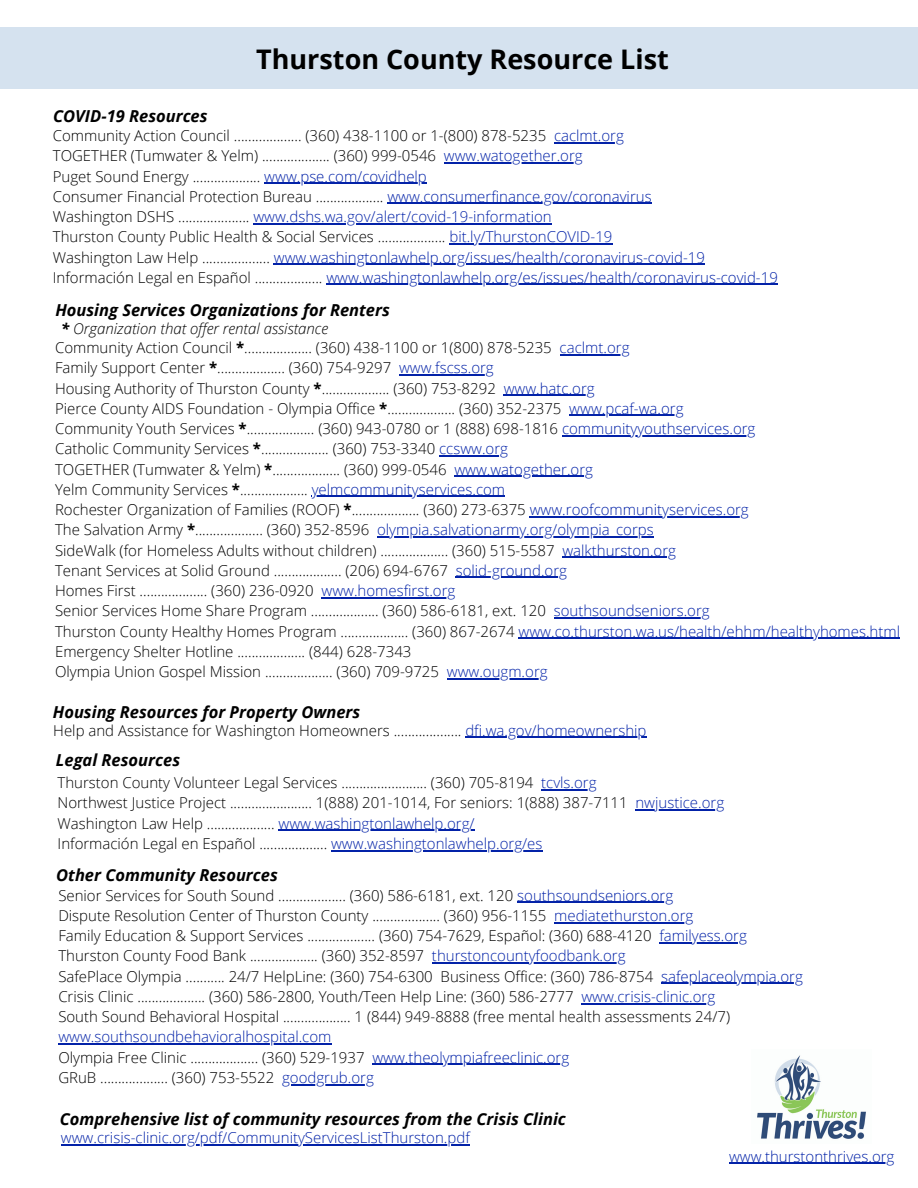
<style>
.page{position:relative;width:918px;height:1188px;background:#fff}
.page>*{position:absolute;margin:0;border:0;box-sizing:border-box;transform-origin:0 0}
.t1{font:700 27px "Open Sans";color:#000}
.t2{font:italic 700 16.5px "Open Sans";color:#000}
.t3{font:300 15px/20.2px "Open Sans";color:#000}
.t4{font:300 15px "Open Sans";color:#0322a8}
.t5{font:italic 300 15px "Open Sans";color:#000}
.s1{color:#0322a8}
.s2{font-weight:700}
</style>
<div class="page">
<div style="left:0;top:27px;width:918px;height:62px;background:#d5e2ef"></div>
<hr style="left:560px;top:354px;width:69px;height:1px;background:#0322a8">
<hr style="left:399px;top:374px;width:95px;height:2px;background:#0322a8">
<hr style="left:504px;top:395px;width:91px;height:1px;background:#0322a8">
<hr style="left:569px;top:415px;width:115px;height:1px;background:#0322a8">
<hr style="left:562px;top:435px;width:193px;height:1px;background:#0322a8">
<hr style="left:439px;top:455px;width:69px;height:2px;background:#0322a8">
<hr style="left:454px;top:476px;width:139px;height:1px;background:#0322a8">
<hr style="left:312px;top:496px;width:193px;height:1px;background:#0322a8">
<hr style="left:530px;top:516px;width:219px;height:1px;background:#0322a8">
<hr style="left:377px;top:536px;width:277px;height:2px;background:#0322a8">
<hr style="left:562px;top:557px;width:114px;height:1px;background:#0322a8">
<hr style="left:456px;top:577px;width:111px;height:1px;background:#0322a8">
<hr style="left:322px;top:597px;width:133px;height:1px;background:#0322a8">
<hr style="left:554px;top:617px;width:156px;height:2px;background:#0322a8">
<hr style="left:519px;top:638px;width:381px;height:1px;background:#0322a8">
<hr style="left:447px;top:678px;width:101px;height:1px;background:#0322a8">
<img style="left:757px;top:1055px;width:109px;height:84px">
<hr style="left:554px;top:142px;width:70px;height:1px;background:#0322a8">
<hr style="left:444px;top:162px;width:139px;height:2px;background:#0322a8">
<hr style="left:264px;top:183px;width:163px;height:1px;background:#0322a8">
<hr style="left:387px;top:203px;width:265px;height:1px;background:#0322a8">
<hr style="left:253px;top:223px;width:299px;height:1px;background:#0322a8">
<hr style="left:449px;top:243px;width:163px;height:2px;background:#0322a8">
<hr style="left:274px;top:264px;width:431px;height:1px;background:#0322a8">
<hr style="left:326px;top:284px;width:452px;height:1px;background:#0322a8">
<hr style="left:517px;top:902px;width:156px;height:1px;background:#0322a8">
<hr style="left:554px;top:922px;width:139px;height:1px;background:#0322a8">
<hr style="left:659px;top:942px;width:88px;height:1px;background:#0322a8">
<hr style="left:432px;top:963px;width:194px;height:1px;background:#0322a8">
<hr style="left:661px;top:983px;width:142px;height:1px;background:#0322a8">
<hr style="left:581px;top:1003px;width:134px;height:1px;background:#0322a8">
<hr style="left:58px;top:1044px;width:273px;height:1px;background:#0322a8">
<hr style="left:372px;top:1064px;width:197px;height:1px;background:#0322a8">
<hr style="left:282px;top:1084px;width:92px;height:1px;background:#0322a8">
<hr style="left:465px;top:737px;width:181px;height:1px;background:#0322a8">
<hr style="left:61px;top:1145px;width:409px;height:1px;background:#0322a8">
<hr style="left:541px;top:789px;width:56px;height:1px;background:#0322a8">
<hr style="left:635px;top:810px;width:89px;height:1px;background:#0322a8">
<hr style="left:279px;top:830px;width:196px;height:1px;background:#0322a8">
<hr style="left:331px;top:850px;width:211px;height:1px;background:#0322a8">
<hr style="left:729px;top:1163px;width:165px;height:1px;background:#0322a8">
<p class="t2" style="left:53px;top:104px;width:156px">COVID-19 Resources</p>
<h1 class="t1" style="left:256px;top:40px;width:414px">Thurston County Resource List</h1>
<p class="t3" style="left:53px;top:125px;width:727px">Community Action Council ................... (360) 438-1100 or 1-(800) 878-5235 <span class="s1">caclmt.org<br></span>TOGETHER (Tumwater &amp; Yelm) ................... (360) 999-0546 <span class="s1">www.watogether.org<br></span>Puget Sound Energy ................... <span class="s1">www.pse.com/covidhelp<br></span>Consumer Financial Protection Bureau ................... <span class="s1">www.consumerfinance.gov/coronavirus<br></span>Washington DSHS .................... <span class="s1">www.dshs.wa.gov/alert/covid-19-information<br></span>Thurston County Public Health &amp; Social Services ................... <span class="s1">bit.ly/ThurstonCOVID-19<br></span>Washington Law Help ................... <span class="s1">www.washingtonlawhelp.org/issues/health/coronavirus-covid-19<br></span>Información Legal en Español ................... <span class="s1">www.washingtonlawhelp.org/es/issues/health/coronavirus-covid-19</span></p>
<p class="t2" style="left:55px;top:298px;width:336px">Housing Services Organizations for Renters</p>
<p class="t5" style="left:61px;top:318px;width:269px"><span class="s2">*</span> Organization that offer rental assistance</p>
<p class="t3" style="left:55px;top:337px;width:847px">Community Action Council <span class="s2">*</span>................... (360) 438-1100 or 1(800) 878-5235 <span class="s1">caclmt.org<br></span>Family Support Center <span class="s2">*</span>................... (360) 754-9297 <span class="s1">www.fscss.org<br></span>Housing Authority of Thurston County <span class="s2">*</span>................... (360) 753-8292 <span class="s1">www.hatc.org<br></span>Pierce County AIDS Foundation - Olympia Office <span class="s2">*</span>................... (360) 352-2375 <span class="s1">www.pcaf-wa.org<br></span>Community Youth Services <span class="s2">*</span>................... (360) 943-0780 or 1 (888) 698-1816 <span class="s1">communityyouthservices.org<br></span>Catholic Community Services <span class="s2">*</span>................... (360) 753-3340 <span class="s1">ccsww.org<br></span>TOGETHER (Tumwater &amp; Yelm) <span class="s2">*</span>................... (360) 999-0546 <span class="s1">www.watogether.org<br></span>Yelm Community Services <span class="s2">*</span>................... <span class="s1">yelmcommunityservices.com<br></span>Rochester Organization of Families (ROOF) <span class="s2">*</span>................... (360) 273-6375 <span class="s1">www.roofcommunityservices.org<br></span>The Salvation Army <span class="s2">*</span>................... (360) 352-8596 <span class="s1">olympia.salvationarmy.org/olympia_corps<br></span>SideWalk (for Homeless Adults without children) ................... (360) 515-5587 <span class="s1">walkthurston.org<br></span>Tenant Services at Solid Ground ................... (206) 694-6767 <span class="s1">solid-ground.org<br></span>Homes First ................... (360) 236-0920 <span class="s1">www.homesfirst.org<br></span>Senior Services Home Share Program ................... (360) 586-6181, ext. 120 <span class="s1">southsoundseniors.org<br></span>Thurston County Healthy Homes Program ................... (360) 867-2674 <span class="s1">www.co.thurston.wa.us/health/ehhm/healthyhomes.html </span>Emergency Shelter Hotline ................... (844) 628-7343<br>Olympia Union Gospel Mission ................... (360) 709-9725 <span class="s1">www.ougm.org</span></p>
<p class="t2" style="left:53px;top:701px;width:309px">Housing Resources for Property Owners</p>
<p class="t3" style="left:53px;top:720px;width:595px">Help and Assistance for Washington Homeowners ................... <span class="s1">dfi.wa.gov/homeownership</span></p>
<p class="t2" style="left:56px;top:748px;width:126px">Legal Resources</p>
<p class="t3" style="left:58px;top:772px;width:668px">Thurston County Volunteer Legal Services ........................ (360) 705-8194 <span class="s1">tcvls.org<br></span>Northwest Justice Project ....................... 1(888) 201-1014, For seniors: 1(888) 387-7111 <span class="s1">nwjustice.org </span>Washington Law Help ................... <span class="s1">www.washingtonlawhelp.org/<br></span>Información Legal en Español ................... <span class="s1">www.washingtonlawhelp.org/es</span></p>
<p class="t2" style="left:56px;top:864px;width:223px">Other Community Resources</p>
<p class="t3" style="left:58px;top:885px;width:746px">Senior Services for South Sound ................... (360) 586-6181, ext. 120 <span class="s1">southsoundseniors.org<br></span>Dispute Resolution Center of Thurston County ................... (360) 956-1155 <span class="s1">mediatethurston.org<br></span>Family Education &amp; Support Services ................... (360) 754-7629, Español: (360) 688-4120 <span class="s1">familyess.org </span>Thurston County Food Bank ................... (360) 352-8597 <span class="s1">thurstoncountyfoodbank.org<br></span>SafePlace Olympia ........... 24/7 HelpLine: (360) 754-6300 Business Office: (360) 786-8754 <span class="s1">safeplaceolympia.org </span>Crisis Clinic ................... (360) 586-2800, Youth/Teen Help Line: (360) 586-2777 <span class="s1">www.crisis-clinic.org<br></span>South Sound Behavioral Hospital ................... 1 (844) 949-8888 (free mental health assessments 24/7)</p>
<p class="t3" style="left:58px;top:1026px;width:512px"><span class="s1">www.southsoundbehavioralhospital.com<br></span>Olympia Free Clinic ................... (360) 529-1937 <span class="s1">www.theolympiafreeclinic.org<br></span>GRuB ................... (360) 753-5522 <span class="s1">goodgrub.org</span></p>
<p class="t2" style="left:60px;top:1107px;width:508px">Comprehensive list of community resources from the Crisis Clinic</p>
<p class="t4" style="left:61px;top:1127px;width:410px">www.crisis-clinic.org/pdf/CommunityServicesListThurston.pdf</p>
<p class="t4" style="left:729px;top:1146px;width:167px">www.thurstonthrives.org</p>
</div>
